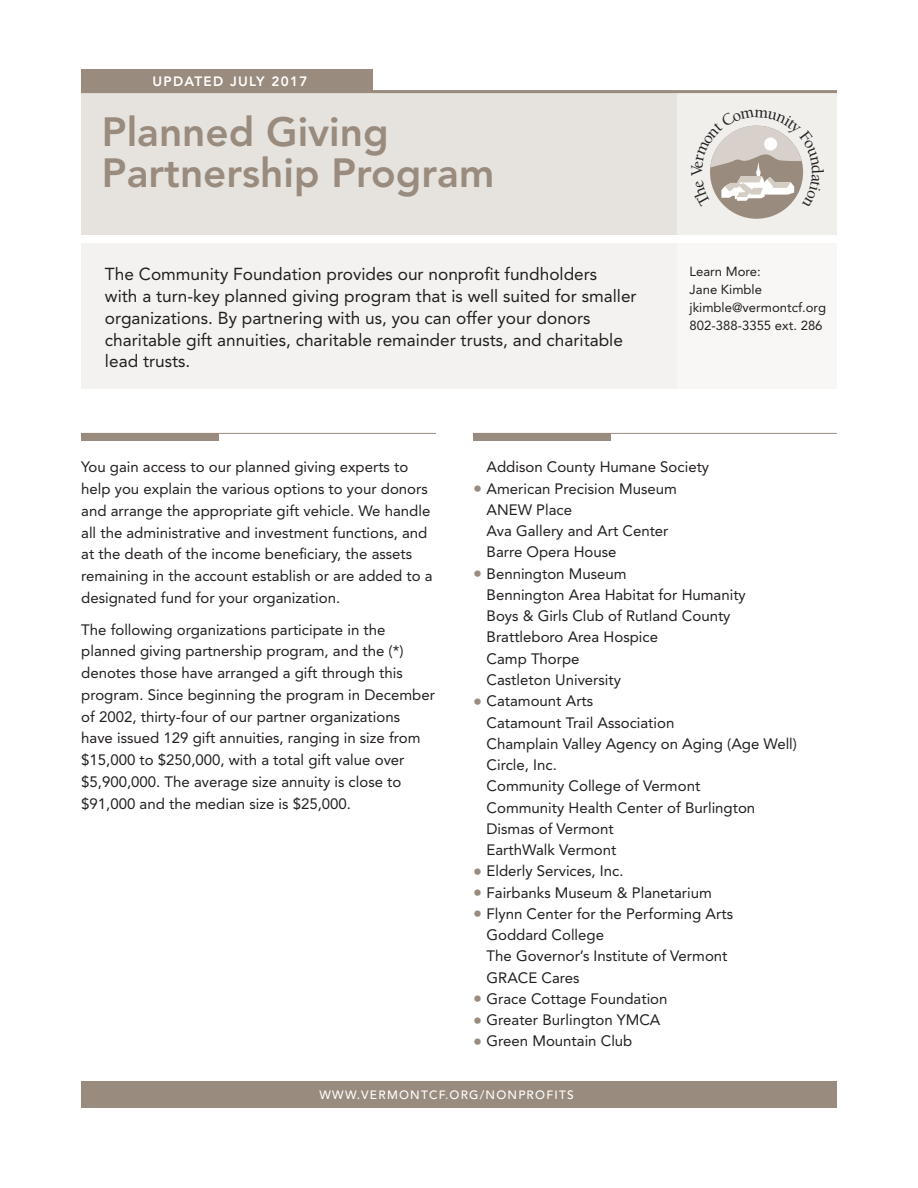
<style>
.page{position:relative;width:918px;height:1188px;background:#fff}
.page>*{position:absolute;margin:0;border:0;box-sizing:border-box;transform-origin:0 0}
.t1{font:800 40.5px/40.5px "Avenir LT Std";color:#998b7d}
.t2{font:17.25px/21.8px "Avenir LT Std";color:#231f20}
.t3{font:500 16.95px "Berkeley";color:#231f20}
.t4{font:15px/21.3px "Avenir LT Std";color:#231f20}
.t5{font:800 13.5px "Avenir LT Std";letter-spacing:.1em;color:#fff}
.t6{font:13.2px/18px "Avenir LT Std";color:#231f20}
.t7{font:500 12px "Avenir LT Std";letter-spacing:.1em;color:#fff}
.s1{font-size:18px;color:#998b7d}
</style>
<div class="page">
<div style="left:81px;top:1081px;width:756px;height:27px;background:#998b7d"></div>
<div style="left:81px;top:243px;width:756px;height:146px;background:#f4f2f0"></div>
<div style="left:81px;top:93px;width:756px;height:142px;background:#e6e2dd"></div>
<div style="left:677px;top:93px;width:160px;height:296px;background:#f9f7f6"></div>
<hr style="left:81px;top:90px;width:756px;height:3px;background:#998b7d">
<div style="left:710px;top:126px;width:93px;height:93px;background:#998b7d;border-radius:50%"></div>
<hr style="left:81px;top:433px;width:756px;height:1px;background:#998b7d">
<div style="left:436px;top:426px;width:37px;height:24px;background:#fff"></div>
<div style="left:81px;top:434px;width:138px;height:7px;background:#998b7d"></div>
<div style="left:473px;top:434px;width:138px;height:7px;background:#998b7d"></div>
<div style="left:81px;top:69px;width:292px;height:24px;background:#998b7d"></div>
<svg style="left:710px;top:125px;width:94px;height:83px"></svg>
<p class="t5" style="left:152px;top:74px;width:157px">UPDATED JULY 2017</p>
<h1 class="t1" style="left:102px;top:112px;width:394px">Planned Giving<br>Partnership Program</h1>
<p class="t2" style="left:105px;top:264px;width:533px">The Community Foundation provides our nonprofit fundholders<br>with a turn-key planned giving program that is well suited for smaller organizations. By partnering with us, you can offer your donors charitable gift annuities, charitable remainder trusts, and charitable lead trusts.</p>
<p class="t3" style="left:688px;top:176px;width:12px;rotate:-90deg">V</p>
<p class="t6" style="left:690px;top:263px;width:138px">Learn More:<br>Jane Kimble jkimble@vermontcf.org<br>802-388-3355 ext. 286</p>
<p class="t4" style="left:81px;top:456px;width:353px;line-height:21.8px">You gain access to our planned giving experts to help you explain the various options to your donors and arrange the appropriate gift vehicle. We handle all the administrative and investment functions, and at the death of the income beneficiary, the assets remaining in the account establish or are added to a designated fund for your organization.</p>
<p class="t4" style="left:81px;top:619px;width:355px;line-height:21.9px">The following organizations participate in the planned giving partnership program, and the (*) denotes those have arranged a gift through this program. Since beginning the program in December of 2002, thirty-four of our partner organizations have issued 129 gift annuities, ranging in size from $15,000 to $250,000, with a total gift value over $5,900,000. The average size annuity is close to $91,000 and the median size is $25,000.</p>
<p class="t4" style="left:487px;top:457px;width:224px">Addison County Humane Society</p>
<p class="t4" style="left:487px;top:478px;width:192px;text-indent:-14px"><span class="s1">•</span> American Precision Museum<br>ANEW Place<br>Ava Gallery and Art Center<br>Barre Opera House</p>
<p class="t4" style="left:487px;top:563px;width:261px;text-indent:-14px"><span class="s1">•</span> Bennington Museum<br>Bennington Area Habitat for Humanity<br>Boys &amp; Girls Club of Rutland County<br>Brattleboro Area Hospice<br>Camp Thorpe<br>Castleton University</p>
<p class="t4" style="left:487px;top:691px;width:312px;text-indent:-14px"><span class="s1">•</span> Catamount Arts<br>Catamount Trail Association<br>Champlain Valley Agency on Aging (Age Well)<br>Circle, Inc.<br>Community College of Vermont<br>Community Health Center of Burlington<br>Dismas of Vermont<br>EarthWalk Vermont</p>
<p class="t4" style="left:473px;top:861px;width:152px"><span class="s1">•</span> Elderly Services, Inc.</p>
<p class="t4" style="left:473px;top:882px;width:240px"><span class="s1">•</span> Fairbanks Museum &amp; Planetarium</p>
<p class="t4" style="left:487px;top:903px;width:248px;text-indent:-14px"><span class="s1">•</span> Flynn Center for the Performing Arts<br>Goddard College<br>The Governor’s Institute of Vermont<br>GRACE Cares</p>
<p class="t4" style="left:473px;top:988px;width:196px"><span class="s1">•</span> Grace Cottage Foundation</p>
<p class="t4" style="left:473px;top:1009px;width:189px"><span class="s1">•</span> Greater Burlington YMCA</p>
<p class="t4" style="left:473px;top:1031px;width:161px"><span class="s1">•</span> Green Mountain Club</p>
<p class="t7" style="left:320px;top:1088px;width:256px">WWW.VERMONTCF.ORG/NONPROFITS</p>
</div>
